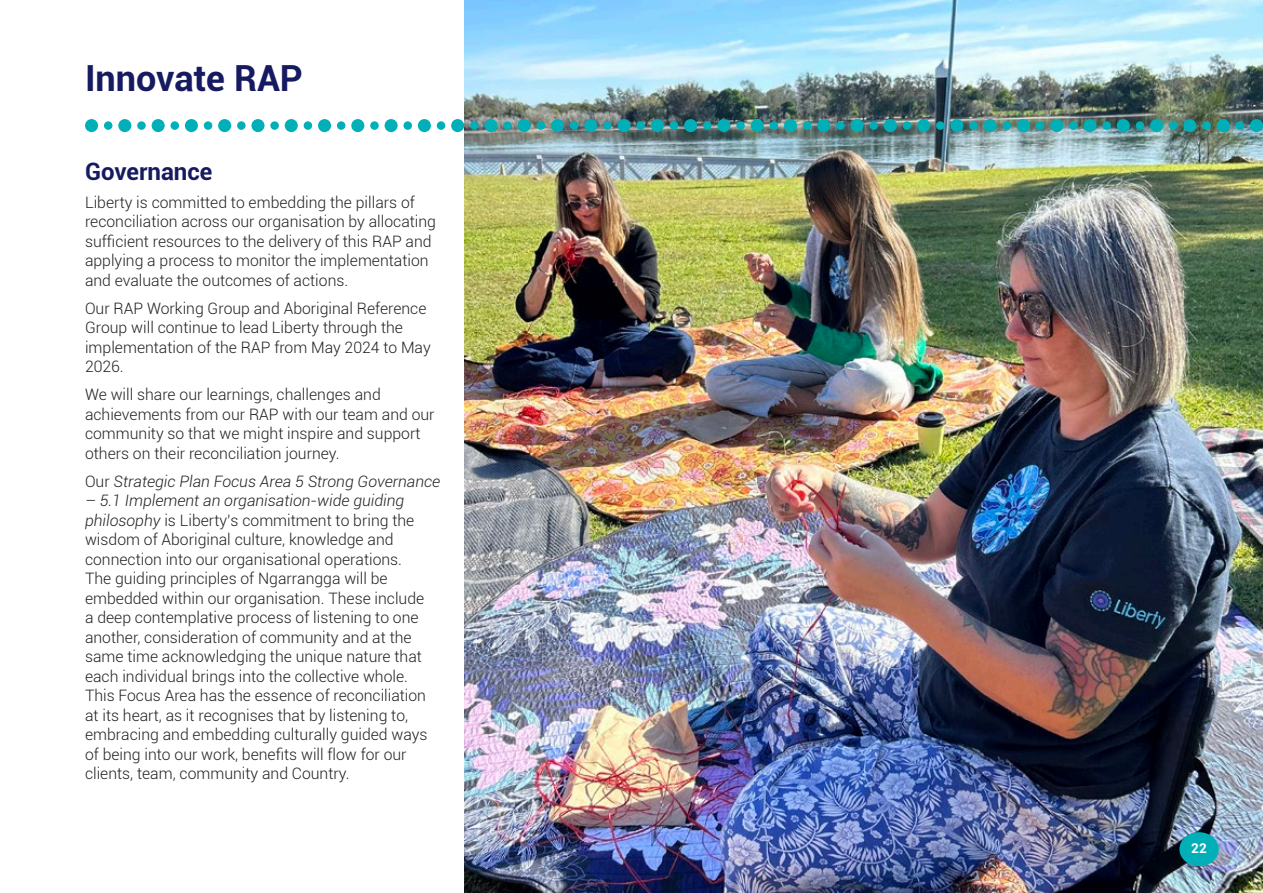
<style>
.page{position:relative;width:1263px;height:893px;background:#fff}
.page>*{position:absolute;margin:0;border:0;box-sizing:border-box;transform-origin:0 0}
.t1{font:700 36px "Roboto";color:#161a60}
.t2{font:700 24px "Roboto";color:#161a60}
.t3{font:300 15.75px/19.5px "Roboto";color:#231f20}
.t4{font:italic 300 15.75px "Roboto";color:#231f20}
.t5{font:700 13.5px "Roboto";color:#fff}
.s1{font-style:normal}
.s2{font-style:italic}
</style>
<div class="page">
<img style="left:464px;top:0;width:799px;height:893px">
<div style="left:1179px;top:832px;width:40px;height:34px;background:#00afb7;border-radius:50%"></div>
<div style="left:884px;top:119px;width:13px;height:13px;background:#00afb7;border-radius:50%"></div>
<div style="left:1083px;top:119px;width:13px;height:13px;background:#00afb7;border-radius:50%"></div>
<div style="left:984px;top:119px;width:13px;height:13px;background:#00afb7;border-radius:50%"></div>
<div style="left:1183px;top:119px;width:13px;height:13px;background:#00afb7;border-radius:50%"></div>
<div style="left:950px;top:119px;width:13px;height:13px;background:#00afb7;border-radius:50%"></div>
<div style="left:1150px;top:119px;width:13px;height:13px;background:#00afb7;border-radius:50%"></div>
<div style="left:1050px;top:119px;width:13px;height:13px;background:#00afb7;border-radius:50%"></div>
<div style="left:1250px;top:119px;width:13px;height:13px;background:#00afb7;border-radius:50%"></div>
<div style="left:917px;top:119px;width:13px;height:13px;background:#00afb7;border-radius:50%"></div>
<div style="left:1117px;top:119px;width:13px;height:13px;background:#00afb7;border-radius:50%"></div>
<div style="left:1017px;top:119px;width:13px;height:13px;background:#00afb7;border-radius:50%"></div>
<div style="left:1217px;top:119px;width:13px;height:13px;background:#00afb7;border-radius:50%"></div>
<div style="left:903px;top:121px;width:8px;height:9px;background:#00afb7;border-radius:50%"></div>
<div style="left:1102px;top:121px;width:9px;height:9px;background:#00afb7;border-radius:50%"></div>
<div style="left:1002px;top:121px;width:9px;height:9px;background:#00afb7;border-radius:50%"></div>
<div style="left:1202px;top:121px;width:9px;height:9px;background:#00afb7;border-radius:50%"></div>
<div style="left:969px;top:121px;width:9px;height:9px;background:#00afb7;border-radius:50%"></div>
<div style="left:1169px;top:121px;width:8px;height:9px;background:#00afb7;border-radius:50%"></div>
<div style="left:1069px;top:121px;width:9px;height:9px;background:#00afb7;border-radius:50%"></div>
<div style="left:936px;top:121px;width:8px;height:9px;background:#00afb7;border-radius:50%"></div>
<div style="left:1136px;top:121px;width:8px;height:9px;background:#00afb7;border-radius:50%"></div>
<div style="left:1036px;top:121px;width:8px;height:9px;background:#00afb7;border-radius:50%"></div>
<div style="left:1235px;top:121px;width:9px;height:9px;background:#00afb7;border-radius:50%"></div>
<div style="left:85px;top:119px;width:13px;height:13px;background:#00afb7;border-radius:50%"></div>
<div style="left:484px;top:119px;width:13px;height:13px;background:#00afb7;border-radius:50%"></div>
<div style="left:285px;top:119px;width:13px;height:13px;background:#00afb7;border-radius:50%"></div>
<div style="left:684px;top:119px;width:13px;height:13px;background:#00afb7;border-radius:50%"></div>
<div style="left:185px;top:119px;width:13px;height:13px;background:#00afb7;border-radius:50%"></div>
<div style="left:584px;top:119px;width:13px;height:13px;background:#00afb7;border-radius:50%"></div>
<div style="left:385px;top:119px;width:13px;height:13px;background:#00afb7;border-radius:50%"></div>
<div style="left:784px;top:119px;width:13px;height:13px;background:#00afb7;border-radius:50%"></div>
<div style="left:152px;top:119px;width:13px;height:13px;background:#00afb7;border-radius:50%"></div>
<div style="left:551px;top:119px;width:13px;height:13px;background:#00afb7;border-radius:50%"></div>
<div style="left:351px;top:119px;width:13px;height:13px;background:#00afb7;border-radius:50%"></div>
<div style="left:751px;top:119px;width:13px;height:13px;background:#00afb7;border-radius:50%"></div>
<div style="left:251px;top:119px;width:13px;height:13px;background:#00afb7;border-radius:50%"></div>
<div style="left:651px;top:119px;width:13px;height:13px;background:#00afb7;border-radius:50%"></div>
<div style="left:451px;top:119px;width:13px;height:13px;background:#00afb7;border-radius:50%"></div>
<div style="left:850px;top:119px;width:13px;height:13px;background:#00afb7;border-radius:50%"></div>
<div style="left:118px;top:119px;width:13px;height:13px;background:#00afb7;border-radius:50%"></div>
<div style="left:518px;top:119px;width:13px;height:13px;background:#00afb7;border-radius:50%"></div>
<div style="left:318px;top:119px;width:13px;height:13px;background:#00afb7;border-radius:50%"></div>
<div style="left:717px;top:119px;width:13px;height:13px;background:#00afb7;border-radius:50%"></div>
<div style="left:218px;top:119px;width:13px;height:13px;background:#00afb7;border-radius:50%"></div>
<div style="left:617px;top:119px;width:14px;height:13px;background:#00afb7;border-radius:50%"></div>
<div style="left:418px;top:119px;width:13px;height:13px;background:#00afb7;border-radius:50%"></div>
<div style="left:817px;top:119px;width:13px;height:13px;background:#00afb7;border-radius:50%"></div>
<div style="left:104px;top:121px;width:8px;height:9px;background:#00afb7;border-radius:50%"></div>
<div style="left:503px;top:121px;width:9px;height:9px;background:#00afb7;border-radius:50%"></div>
<div style="left:304px;top:121px;width:8px;height:9px;background:#00afb7;border-radius:50%"></div>
<div style="left:703px;top:121px;width:8px;height:9px;background:#00afb7;border-radius:50%"></div>
<div style="left:204px;top:121px;width:8px;height:9px;background:#00afb7;border-radius:50%"></div>
<div style="left:603px;top:121px;width:9px;height:9px;background:#00afb7;border-radius:50%"></div>
<div style="left:403px;top:121px;width:9px;height:9px;background:#00afb7;border-radius:50%"></div>
<div style="left:803px;top:121px;width:8px;height:9px;background:#00afb7;border-radius:50%"></div>
<div style="left:171px;top:121px;width:8px;height:9px;background:#00afb7;border-radius:50%"></div>
<div style="left:570px;top:121px;width:8px;height:9px;background:#00afb7;border-radius:50%"></div>
<div style="left:370px;top:121px;width:9px;height:9px;background:#00afb7;border-radius:50%"></div>
<div style="left:770px;top:121px;width:8px;height:9px;background:#00afb7;border-radius:50%"></div>
<div style="left:270px;top:121px;width:9px;height:9px;background:#00afb7;border-radius:50%"></div>
<div style="left:670px;top:121px;width:8px;height:9px;background:#00afb7;border-radius:50%"></div>
<div style="left:470px;top:121px;width:9px;height:9px;background:#00afb7;border-radius:50%"></div>
<div style="left:869px;top:121px;width:9px;height:9px;background:#00afb7;border-radius:50%"></div>
<div style="left:137px;top:121px;width:9px;height:9px;background:#00afb7;border-radius:50%"></div>
<div style="left:537px;top:121px;width:8px;height:9px;background:#00afb7;border-radius:50%"></div>
<div style="left:337px;top:121px;width:8px;height:9px;background:#00afb7;border-radius:50%"></div>
<div style="left:736px;top:121px;width:9px;height:9px;background:#00afb7;border-radius:50%"></div>
<div style="left:237px;top:121px;width:9px;height:9px;background:#00afb7;border-radius:50%"></div>
<div style="left:636px;top:121px;width:9px;height:9px;background:#00afb7;border-radius:50%"></div>
<div style="left:437px;top:121px;width:8px;height:9px;background:#00afb7;border-radius:50%"></div>
<div style="left:836px;top:121px;width:9px;height:9px;background:#00afb7;border-radius:50%"></div>
<h1 class="t1" style="left:85px;top:53px;width:219px">Innovate RAP</h1>
<h2 class="t2" style="left:85px;top:154px;width:129px">Governance</h2>
<p class="t3" style="left:85px;top:192px;width:352px">Liberty is committed to embedding the pillars of reconciliation across our organisation by allocating sufficient resources to the delivery of this RAP and applying a process to monitor the implementation and evaluate the outcomes of actions.</p>
<p class="t3" style="left:85px;top:298px;width:347px">Our RAP Working Group and Aboriginal Reference Group will continue to lead Liberty through the implementation of the RAP from May 2024 to May 2026.</p>
<p class="t3" style="left:85px;top:384px;width:351px">We will share our learnings, challenges and achievements from our RAP with our team and our community so that we might inspire and support others on their reconciliation journey.</p>
<p class="t4" style="left:85px;top:470px;width:357px"><span class="s1">Our</span> Strategic Plan Focus Area 5 Strong Governance</p>
<p class="t3" style="left:85px;top:490px;width:344px"><span class="s2">– 5.1 Implement an organisation-wide guiding philosophy</span> is Liberty’s commitment to bring the wisdom of Aboriginal culture, knowledge and connection into our organisational operations.<br>The guiding principles of Ngarrangga will be embedded within our organisation. These include a deep contemplative process of listening to one another, consideration of community and at the same time acknowledging the unique nature that each individual brings into the collective whole.<br>This Focus Area has the essence of reconciliation at its heart, as it recognises that by listening to, embracing and embedding culturally guided ways of being into our work, benefits will flow for our clients, team, community and Country.</p>
<p class="t5" style="left:1191px;top:839px;width:17px">22</p>
</div>
